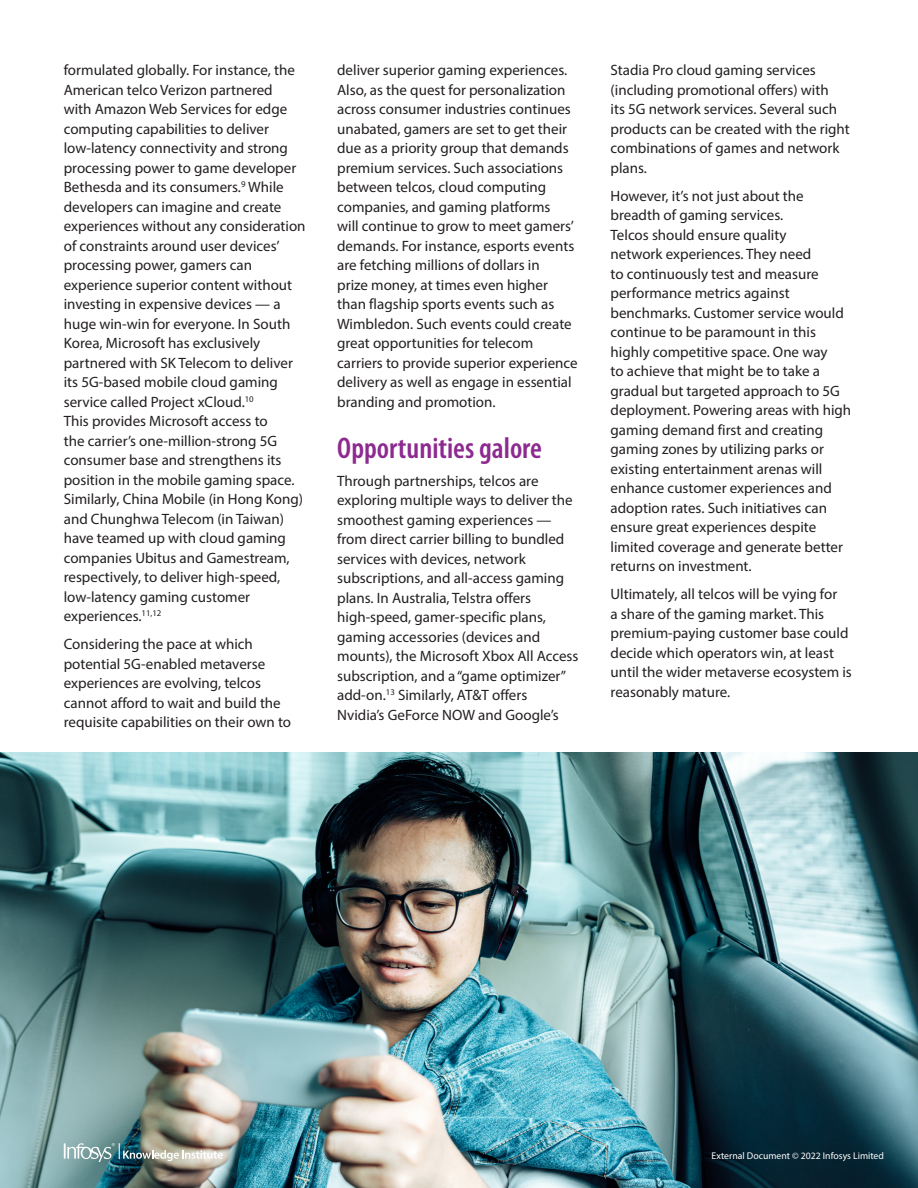
<style>
.page{position:relative;width:918px;height:1188px;background:#fff}
.page>*{position:absolute;margin:0;border:0;box-sizing:border-box;transform-origin:0 0}
.t1{font:600 condensed 30px "Myriad Pro";color:#8c2a90}
.t2{font:15px/19.5px "Myriad Pro";color:#231f20}
.t3{font:9.75px "Myriad Pro";color:#fff}
</style>
<div class="page">
<img style="left:0;top:753px;width:918px;height:435px">
<img style="left:64px;top:1143px;width:159px;height:19px">
<p class="t2" style="left:64px;top:60px;width:243px">formulated globally. For instance, the American telco Verizon partnered<br>with Amazon Web Services for edge computing capabilities to deliver low-latency connectivity and strong processing power to game developer Bethesda and its consumers.<sup>9</sup> While developers can imagine and create experiences without any consideration of constraints around user devices’ processing power, gamers can experience superior content without investing in expensive devices — a huge win-win for everyone. In South Korea, Microsoft has exclusively partnered with SK Telecom to deliver its 5G-based mobile cloud gaming service called Project xCloud.<sup>10<br></sup>This provides Microsoft access to<br>the carrier’s one-million-strong 5G consumer base and strengthens its position in the mobile gaming space.<br>Similarly, China Mobile (in Hong Kong) and Chunghwa Telecom (in Taiwan) have teamed up with cloud gaming companies Ubitus and Gamestream, respectively, to deliver high-speed, low-latency gaming customer experiences.<sup>11,12</sup></p>
<p class="t2" style="left:64px;top:634px;width:229px">Considering the pace at which potential 5G-enabled metaverse experiences are evolving, telcos cannot afford to wait and build the requisite capabilities on their own to</p>
<p class="t2" style="left:337px;top:60px;width:242px">deliver superior gaming experiences.<br>Also, as the quest for personalization across consumer industries continues unabated, gamers are set to get their due as a priority group that demands premium services. Such associations between telcos, cloud computing companies, and gaming platforms<br>will continue to grow to meet gamers’ demands. For instance, esports events are fetching millions of dollars in<br>prize money, at times even higher than flagship sports events such as Wimbledon. Such events could create great opportunities for telecom carriers to provide superior experience delivery as well as engage in essential branding and promotion.</p>
<h1 class="t1" style="left:337px;top:431px;width:206px">Opportunities galore</h1>
<p class="t2" style="left:337px;top:471px;width:243px">Through partnerships, telcos are exploring multiple ways to deliver the smoothest gaming experiences — from direct carrier billing to bundled services with devices, network subscriptions, and all-access gaming plans. In Australia, Telstra offers high-speed, gamer-specific plans, gaming accessories (devices and mounts), the Microsoft Xbox All Access subscription, and a “game optimizer” add-on.<sup>13</sup> Similarly, AT&amp;T offers<br>Nvidia’s GeForce NOW and Google’s</p>
<p class="t2" style="left:611px;top:60px;width:241px">Stadia Pro cloud gaming services (including promotional offers) with<br>its 5G network services. Several such products can be created with the right combinations of games and network plans.</p>
<p class="t2" style="left:611px;top:186px;width:242px">However, it’s not just about the breadth of gaming services.<br>Telcos should ensure quality<br>network experiences. They need<br>to continuously test and measure performance metrics against benchmarks. Customer service would continue to be paramount in this highly competitive space. One way<br>to achieve that might be to take a gradual but targeted approach to 5G deployment. Powering areas with high gaming demand first and creating gaming zones by utilizing parks or existing entertainment arenas will enhance customer experiences and adoption rates. Such initiatives can ensure great experiences despite limited coverage and generate better returns on investment.</p>
<p class="t2" style="left:611px;top:584px;width:243px">Ultimately, all telcos will be vying for<br>a share of the gaming market. This premium-paying customer base could decide which operators win, at least until the wider metaverse ecosystem is reasonably mature.</p>
<p class="t3" style="left:712px;top:1150px;width:174px">External Document © 2022 Infosys Limited</p>
</div>
